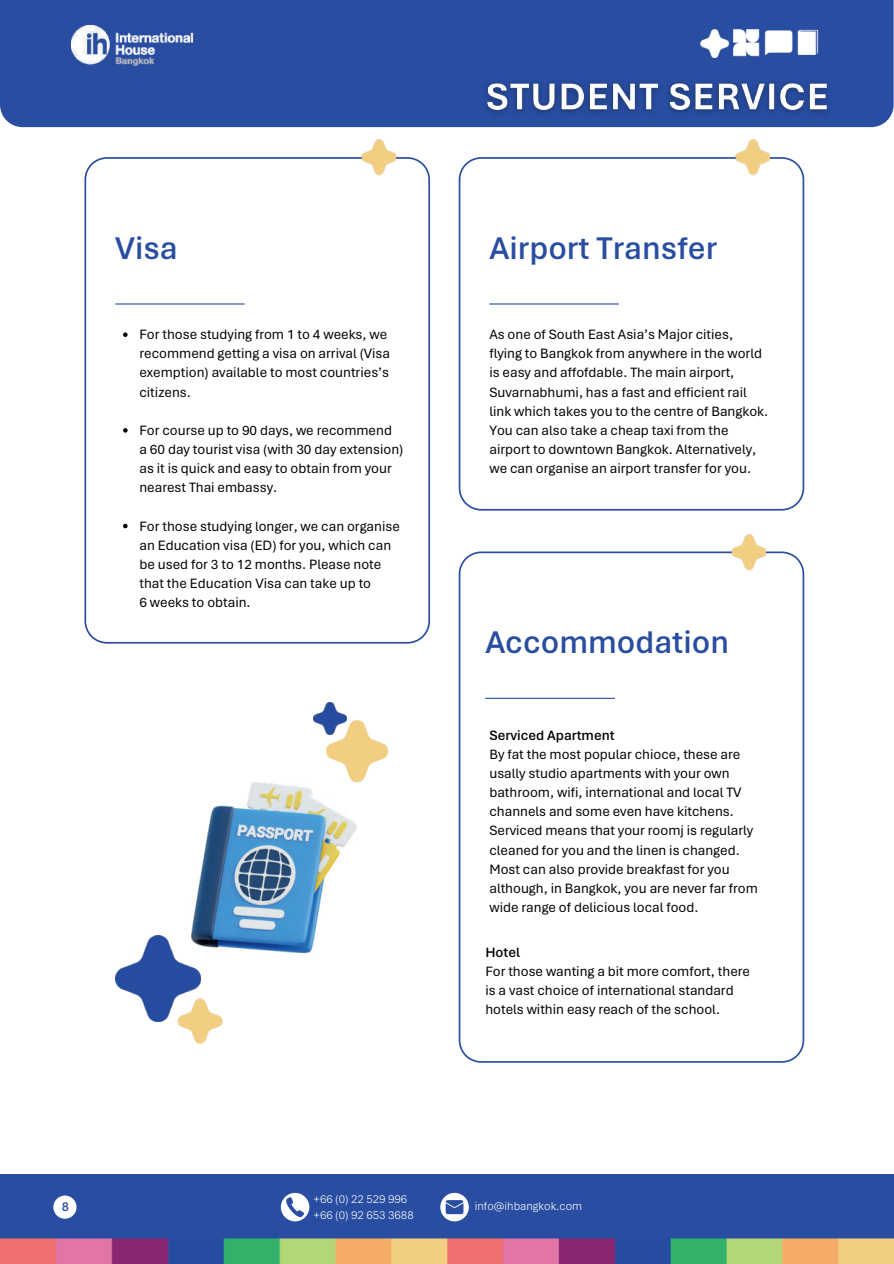
<style>
.page{position:relative;width:894px;height:1264px;background:#fff}
.page>*{position:absolute;margin:0;border:0;box-sizing:border-box;transform-origin:0 0}
.t1{font:600 33px "Aptos";color:#284da1}
.t2{font:14.25px/19.2px "Aptos";color:#000}
.t3{font:600 14.25px "Aptos";color:#000}
.t4{font:600 13.5px "Aptos";color:#284da1}
.t5{font:300 12px/16px "Aptos";color:#fff}
</style>
<div class="page">
<div style="left:0;top:0;width:893px;height:127px;background:#284da1"></div>
<img style="left:72px;top:25px;width:136px;height:41px">
<img style="left:699px;top:28px;width:30px;height:29px">
<img style="left:731px;top:28px;width:29px;height:29px">
<img style="left:763px;top:28px;width:59px;height:29px">
<img style="left:475px;top:72px;width:362px;height:51px">
<div style="left:0;top:1174px;width:893px;height:89px;background:#284da1"></div>
<img style="left:0;top:1238px;width:893px;height:25px">
<svg style="left:440px;top:1192px;width:28px;height:28px"></svg>
<svg style="left:281px;top:1192px;width:28px;height:28px"></svg>
<img style="left:191px;top:782px;width:166px;height:170px">
<svg style="left:84px;top:157px;width:346px;height:486px"></svg>
<img style="left:360px;top:139px;width:35px;height:37px">
<hr style="left:115px;top:303px;width:130px;height:1px;background:#284da1">
<svg style="left:458px;top:157px;width:346px;height:353px"></svg>
<img style="left:734px;top:139px;width:35px;height:37px">
<hr style="left:489px;top:303px;width:129px;height:1px;background:#284da1">
<svg style="left:458px;top:551px;width:346px;height:511px"></svg>
<img style="left:730px;top:534px;width:35px;height:36px">
<hr style="left:485px;top:697px;width:129px;height:2px;background:#284da1">
<img style="left:115px;top:935px;width:86px;height:86px">
<img style="left:313px;top:702px;width:33px;height:26px">
<img style="left:176px;top:997px;width:47px;height:47px">
<svg style="left:123px;top:332px;width:4px;height:5px"></svg>
<svg style="left:123px;top:428px;width:4px;height:4px"></svg>
<svg style="left:123px;top:524px;width:4px;height:4px"></svg>
<img style="left:324px;top:718px;width:65px;height:65px">
<div style="left:53px;top:1195px;width:23px;height:23px;background:#fff;border-radius:50%"></div>
<h1 class="t1" style="left:115px;top:225px;width:64px">Visa</h1>
<p class="t2" style="left:139px;top:324px;width:252px">For those studying from 1 to 4 weeks, we recommend getting a visa on arrival (Visa exemption) available to most countries’s citizens.</p>
<p class="t2" style="left:139px;top:420px;width:265px">For course up to 90 days, we recommend<br>a 60 day tourist visa (with 30 day extension) as it is quick and easy to obtain from your nearest Thai embassy.</p>
<p class="t2" style="left:139px;top:515px;width:262px">For those studying longer, we can organise an Education visa (ED) for you, which can be used for 3 to 12 months. Please note that the Education Visa can take up to<br>6 weeks to obtain.</p>
<h1 class="t1" style="left:489px;top:225px;width:229px">Airport Transfer</h1>
<p class="t2" style="left:489px;top:324px;width:280px">As one of South East Asia’s Major cities, flying to Bangkok from anywhere in the world is easy and affofdable. The main airport, Suvarnabhumi, has a fast and efficient rail link which takes you to the centre of Bangkok.<br>You can also take a cheap taxi from the airport to downtown Bangkok. Alternatively, we can organise an airport transfer for you.</p>
<h1 class="t1" style="left:485px;top:620px;width:245px">Accommodation</h1>
<p class="t3" style="left:489px;top:725px;width:127px">Serviced Apartment</p>
<p class="t2" style="left:489px;top:744px;width:270px">By fat the most popular chioce, these are usally studio apartments with your own bathroom, wifi, international and local TV channels and some even have kitchens.<br>Serviced means that your roomj is regularly cleaned for you and the linen is changed.<br>Most can also provide breakfast for you although, in Bangkok, you are never far from wide range of delicious local food.</p>
<p class="t3" style="left:485px;top:942px;width:36px">Hotel</p>
<p class="t2" style="left:485px;top:961px;width:266px">For those wanting a bit more comfort, there is a vast choice of international standard hotels within easy reach of the school.</p>
<p class="t4" style="left:62px;top:1196px;width:9px">8</p>
<p class="t5" style="left:313px;top:1190px;width:102px">+66 (0) 22 529 996 +66 (0) 92 653 3688</p>
<p class="t5" style="left:474px;top:1197px;width:109px">info@ihbangkok.com</p>
</div>
